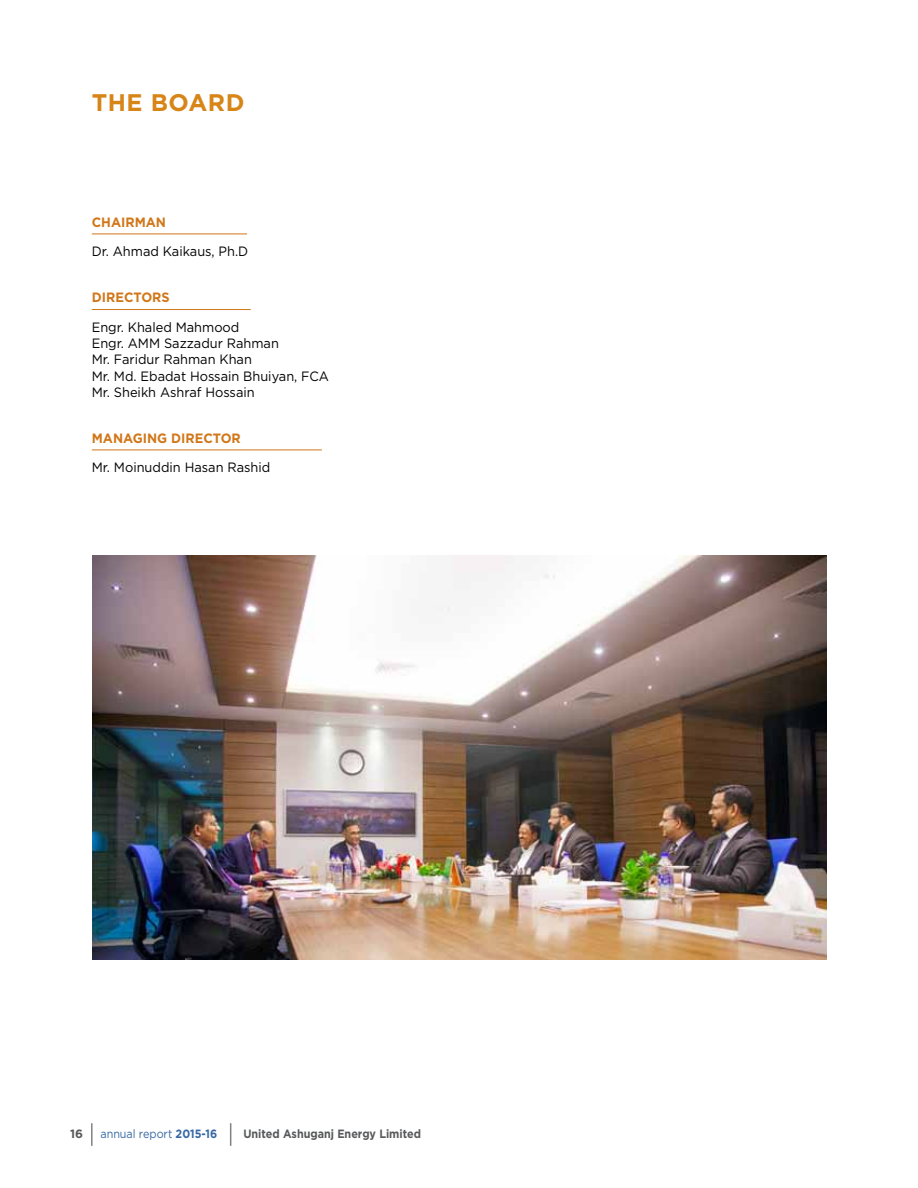
<style>
.page{position:relative;width:918px;height:1188px;background:#fff}
.page>*{position:absolute;margin:0;border:0;box-sizing:border-box;transform-origin:0 0}
.t1{font:700 24px "Gotham";letter-spacing:.02em;color:#d88518}
.t2{font:13.5px/16.2px "Gotham";color:#000;scale:.95 1}
.t3{font:700 13.5px "Gotham";color:#d17719;scale:.95 1}
.t4{font:700 12px "Gotham";color:#58595b;scale:.9 1}
.t5{font:12px "Gotham";color:#3868a4;scale:.9 1}
.t6{font:700 12px "Gotham";color:#58595b}
.s1{font-weight:700}
</style>
<div class="page">
<hr style="left:92px;top:234px;width:155px;height:1px;background:#d17719">
<hr style="left:92px;top:309px;width:159px;height:1px;background:#d17719">
<hr style="left:92px;top:450px;width:230px;height:1px;background:#d17719">
<img style="left:93px;top:555px;width:733px;height:404px">
<hr style="left:91px;top:1123px;width:2px;height:23px;background:#808285">
<svg style="left:230px;top:1123px;width:1px;height:23px"></svg>
<h1 class="t1" style="left:92px;top:87px;width:154px">The Board</h1>
<p class="t3" style="left:92px;top:213px;width:77px">CHAIRMAN</p>
<p class="t2" style="left:92px;top:243px;width:166px">Dr. Ahmad Kaikaus, Ph.D</p>
<p class="t3" style="left:92px;top:289px;width:10px">DIRE</p>
<p class="t3" style="left:124px;top:289px;width:21px">CTORS</p>
<p class="t2" style="left:92px;top:319px;width:251px">Engr. Khaled Mahmood<br>Engr. AMM Sazzadur Rahman<br>Mr. Faridur Rahman Khan<br>Mr. Md. Ebadat Hossain Bhuiyan, FCA<br>Mr. Sheikh Ashraf Hossain</p>
<p class="t3" style="left:92px;top:429px;width:53px">MANAGING</p>
<p class="t3" style="left:171px;top:429px;width:10px">DIRE</p>
<p class="t3" style="left:203px;top:429px;width:21px">CTOR</p>
<p class="t2" style="left:92px;top:459px;width:189px">Mr. Moinuddin Hasan Rashid</p>
<p class="t6" style="left:70px;top:1126px;width:15px">16</p>
<p class="t5" style="left:100px;top:1126px;width:131px">annual report <span class="s1">2015-16</span></p>
<p class="t4" style="left:243px;top:1126px;width:199px">United Ashuganj Energy Limited</p>
</div>
